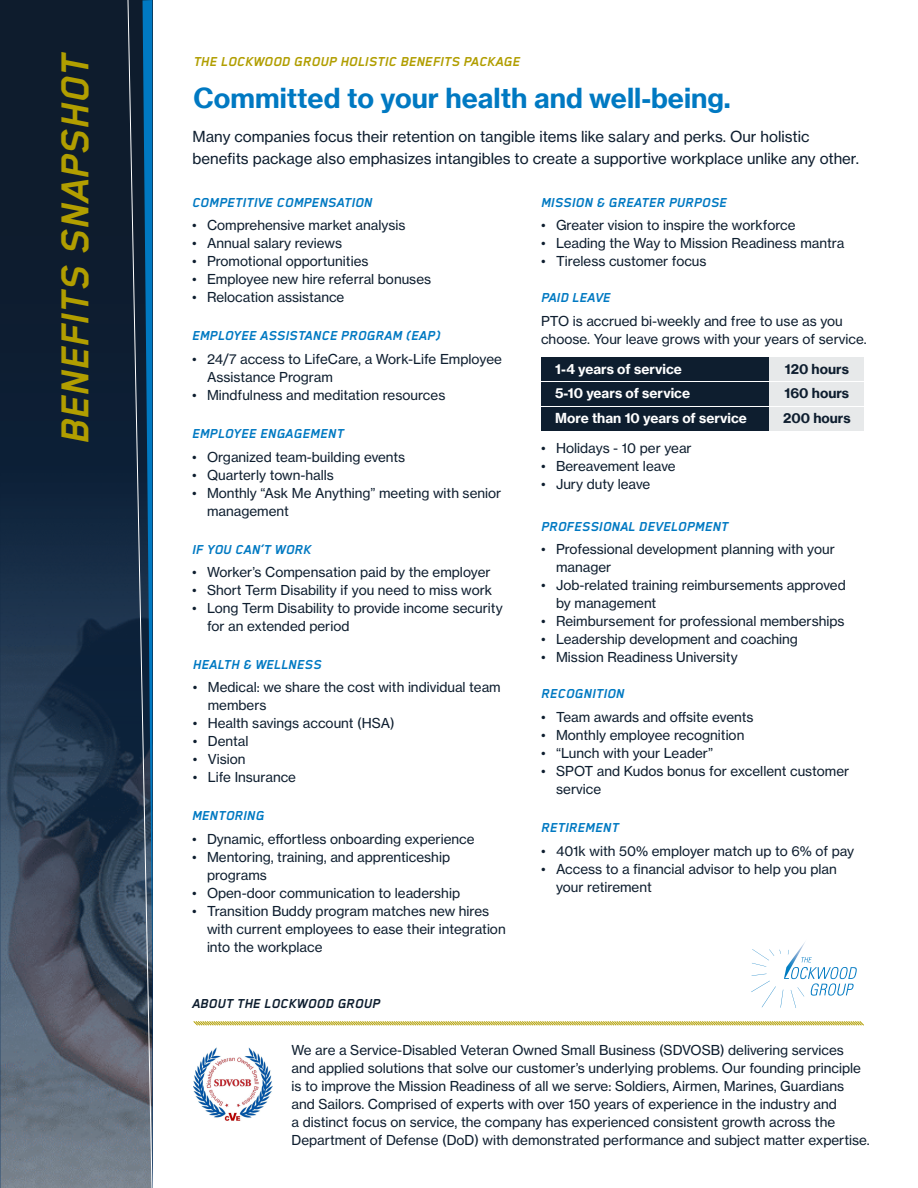
<style>
.page{position:relative;width:918px;height:1188px;background:#fff}
.page>*{position:absolute;margin:0;border:0;box-sizing:border-box;transform-origin:0 0}
.t1{font:italic 700 45px "Blender Pro";color:#b19e00}
.t2{font:27px "N Haas Grotesk TX Pro 75 Bd";color:#0079c2}
.t3{font:italic 700 15px "Blender Pro";color:#0079c2}
.t4{font:15px/22.5px "N Haas Grotesk TX Pro 55 Rg";color:#0e1e2f}
.t5{font:italic 700 15px "Blender Pro";color:#b19e00}
.t6{font:italic 700 15px "Blender Pro";color:#0e1e2f}
.t7{font:13.5px/18px "N Haas Grotesk TX Pro 55 Rg";color:#0e1e2f}
.t8{font:13.5px "N Haas Grotesk TX Pro 75 Bd";color:#fff}
.t9{font:13.5px "N Haas Grotesk TX Pro 75 Bd";color:#0e1e2f}
</style>
<div class="page">
<div style="left:0;top:0;width:152px;height:1188px;background:#0e1c2e"></div>
<img style="left:0;top:473px;width:127px;height:715px">
<svg style="left:193px;top:1021px;width:671px;height:5px;background:#d8cf82"></svg>
<svg style="left:127px;top:0;width:26px;height:1188px"></svg>
<div style="left:768px;top:358px;width:96px;height:23px;background:#e7e9ea"></div>
<div style="left:768px;top:382px;width:96px;height:24px;background:#e7e9ea"></div>
<div style="left:768px;top:407px;width:96px;height:24px;background:#e7e9ea"></div>
<div style="left:541px;top:358px;width:227px;height:23px;background:#0e1e2f"></div>
<div style="left:541px;top:382px;width:227px;height:24px;background:#0e1e2f"></div>
<div style="left:541px;top:407px;width:227px;height:24px;background:#0e1e2f"></div>
<img style="left:193px;top:1047px;width:79px;height:74px">
<img style="left:800px;top:942px;width:5px;height:7px">
<svg style="left:751px;top:949px;width:106px;height:59px"></svg>
<p class="t1" style="left:51px;top:444px;width:394px;rotate:-90deg">BENEFITS SNAPSHOT</p>
<p class="t5" style="left:193px;top:53px;width:328px">THE LOCKWOOD GROUP HOLISTIC BENEFITS PACKAGE</p>
<p class="t2" style="left:193px;top:81px;width:539px">Committed to your health and well-being.</p>
<p class="t4" style="left:193px;top:125px;width:668px">Many companies focus their retention on tangible items like salary and perks. Our holistic benefits package also emphasizes intangibles to create a supportive workplace unlike any other.</p>
<p class="t3" style="left:192px;top:194px;width:182px">COMPETITIVE COMPENSATION</p>
<p class="t7" style="left:192px;top:216px;width:215px">• Comprehensive market analysis</p>
<p class="t7" style="left:192px;top:234px;width:152px">• Annual salary reviews</p>
<p class="t7" style="left:192px;top:252px;width:178px">• Promotional opportunities</p>
<p class="t7" style="left:192px;top:270px;width:241px">• Employee new hire referral bonuses</p>
<p class="t7" style="left:192px;top:288px;width:154px">• Relocation assistance</p>
<p class="t3" style="left:192px;top:328px;width:250px">EMPLOYEE ASSISTANCE PROGRAM (EAP)</p>
<p class="t7" style="left:207px;top:350px;width:296px;text-indent:-15px">• 24/7 access to LifeCare, a Work-Life Employee<br>Assistance Program</p>
<p class="t7" style="left:192px;top:386px;width:255px">• Mindfulness and meditation resources</p>
<p class="t3" style="left:192px;top:426px;width:153px">EMPLOYEE ENGAGEMENT</p>
<p class="t7" style="left:192px;top:448px;width:215px">• Organized team-building events</p>
<p class="t7" style="left:192px;top:466px;width:144px">• Quarterly town-halls</p>
<p class="t7" style="left:207px;top:484px;width:296px;text-indent:-15px">• Monthly “Ask Me Anything” meeting with senior management</p>
<p class="t3" style="left:192px;top:541px;width:121px">IF YOU CAN’T WORK</p>
<p class="t7" style="left:192px;top:563px;width:300px">• Worker’s Compensation paid by the employer</p>
<p class="t7" style="left:192px;top:581px;width:302px">• Short Term Disability if you need to miss work</p>
<p class="t7" style="left:207px;top:599px;width:297px;text-indent:-15px">• Long Term Disability to provide income security for an extended period</p>
<p class="t3" style="left:193px;top:656px;width:130px">HEALTH &amp; WELLNESS</p>
<p class="t7" style="left:208px;top:679px;width:295px;text-indent:-15px">• Medical: we share the cost with individual team members</p>
<p class="t7" style="left:193px;top:715px;width:203px">• Health savings account (HSA)</p>
<p class="t7" style="left:193px;top:733px;width:57px">• Dental</p>
<p class="t7" style="left:193px;top:751px;width:54px">• Vision</p>
<p class="t7" style="left:193px;top:769px;width:105px">• Life Insurance</p>
<p class="t3" style="left:192px;top:808px;width:74px">MENTORING</p>
<p class="t7" style="left:192px;top:830px;width:284px">• Dynamic, effortless onboarding experience</p>
<p class="t7" style="left:207px;top:848px;width:245px;text-indent:-15px">• Mentoring, training, and apprenticeship programs</p>
<p class="t7" style="left:192px;top:884px;width:270px">• Open-door communication to leadership</p>
<p class="t7" style="left:207px;top:902px;width:300px;text-indent:-15px">• Transition Buddy program matches new hires with current employees to ease their integration into the workplace</p>
<p class="t6" style="left:192px;top:995px;width:190px">ABOUT THE LOCKWOOD GROUP</p>
<p class="t3" style="left:541px;top:194px;width:187px">MISSION &amp; GREATER PURPOSE</p>
<p class="t7" style="left:541px;top:216px;width:256px">• Greater vision to inspire the workforce</p>
<p class="t7" style="left:541px;top:234px;width:305px">• Leading the Way to Mission Readiness mantra</p>
<p class="t7" style="left:541px;top:252px;width:167px">• Tireless customer focus</p>
<p class="t3" style="left:541px;top:290px;width:71px">PAID LEAVE</p>
<p class="t7" style="left:541px;top:312px;width:327px">PTO is accrued bi-weekly and free to use as you choose. Your leave grows with your years of service.</p>
<p class="t8" style="left:555px;top:360px;width:128px">1-4 years of service</p>
<p class="t9" style="left:785px;top:360px;width:66px">120 hours</p>
<p class="t8" style="left:555px;top:385px;width:137px">5-10 years of service</p>
<p class="t9" style="left:785px;top:385px;width:66px">160 hours</p>
<p class="t8" style="left:555px;top:410px;width:193px">More than 10 years of service</p>
<p class="t9" style="left:783px;top:410px;width:69px">200 hours</p>
<p class="t7" style="left:541px;top:439px;width:152px">• Holidays - 10 per year</p>
<p class="t7" style="left:541px;top:457px;width:136px">• Bereavement leave</p>
<p class="t7" style="left:541px;top:475px;width:111px">• Jury duty leave</p>
<p class="t3" style="left:541px;top:518px;width:189px">PROFESSIONAL DEVELOPMENT</p>
<p class="t7" style="left:556px;top:540px;width:280px;text-indent:-15px">• Professional development planning with your manager</p>
<p class="t7" style="left:556px;top:576px;width:291px;text-indent:-15px">• Job-related training reimbursements approved by management</p>
<p class="t7" style="left:541px;top:612px;width:305px">• Reimbursement for professional memberships</p>
<p class="t7" style="left:541px;top:630px;width:258px">• Leadership development and coaching</p>
<p class="t7" style="left:541px;top:648px;width:198px">• Mission Readiness University</p>
<p class="t3" style="left:541px;top:686px;width:85px">RECOGNITION</p>
<p class="t7" style="left:541px;top:708px;width:214px">• Team awards and offsite events</p>
<p class="t7" style="left:541px;top:726px;width:205px">• Monthly employee recognition</p>
<p class="t7" style="left:541px;top:744px;width:174px">• “Lunch with your Leader”</p>
<p class="t7" style="left:556px;top:762px;width:295px;text-indent:-15px">• SPOT and Kudos bonus for excellent customer service</p>
<p class="t3" style="left:541px;top:820px;width:79px">RETIREMENT</p>
<p class="t7" style="left:541px;top:842px;width:315px">• 401k with 50% employer match up to 6% of pay</p>
<p class="t7" style="left:556px;top:860px;width:282px;text-indent:-15px">• Access to a financial advisor to help you plan your retirement</p>
<p class="t7" style="left:292px;top:1041px;width:580px">We are a Service-Disabled Veteran Owned Small Business (SDVOSB) delivering services and applied solutions that solve our customer’s underlying problems. Our founding principle is to improve the Mission Readiness of all we serve: Soldiers, Airmen, Marines, Guardians and Sailors. Comprised of experts with over 150 years of experience in the industry and<br>a distinct focus on service, the company has experienced consistent growth across the Department of Defense (DoD) with demonstrated performance and subject matter expertise.</p>
</div>
